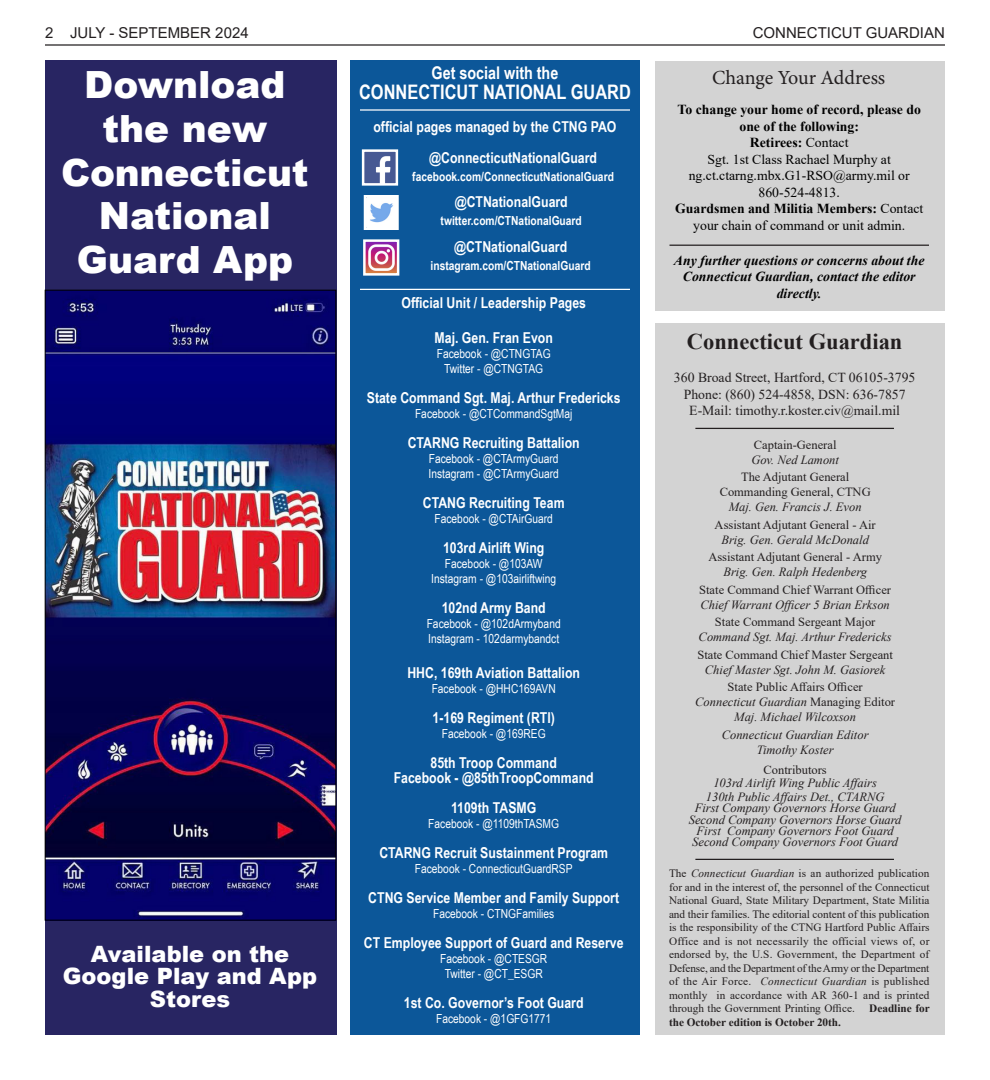
<style>
.page{position:relative;width:990px;height:1080px;background:#fff}
.page>*{position:absolute;margin:0;border:0;box-sizing:border-box;transform-origin:0 0}
.Normal_n{font:900 37.5px/43.8px "Arial";color:#fff;text-align:center}
.Normal_n-2{font:900 22.5px/22.5px "Arial";color:#fff;text-align:center}
.t1{font:700 22.5px "Times New Roman";color:#231f20}
.Normal_n-3{font:700 20px "Arial Narrow";color:#fff}
.t2{font:20px "Minion Pro";letter-spacing:-.005em;color:#231f20}
.Normal_n-4{font:700 17.5px "Arial Narrow";color:#fff}
.Normal_n-5{font:700 15px "Arial Narrow";color:#fff}
.t3{font:15px "Arial";color:#231f20}
.Normal_n-6{font:13.75px/16.5px "Times New Roman";color:#000;text-align:center}
.t4{font:13.75px "Times New Roman";color:#231f20}
.Normal_n-7{font:italic 700 13.75px/16.5px "Times New Roman";color:#000;text-align:center}
.Normal_n-8{font:700 13.75px/16.5px "Times New Roman";color:#000;text-align:center}
.t5{font:italic 12.5px "Times New Roman";color:#231f20}
.Normal_n-9{font:12.5px "Arial Narrow";color:#fff}
.t6{font:12.5px "Times New Roman";color:#231f20}
.Normal_n-10{font:700 12.5px "Arial Narrow";color:#fff}
.t7{font:11.25px/13.5px "Times New Roman";color:#231f20;text-align:justify}
.t8{font:700 11.25px "Times New Roman";color:#231f20}
.s1{font-weight:400}
.s2{font-weight:700}
.s3{font-style:normal}
.s4{font-style:italic}
</style>
<div class="page">
<hr style="left:45px;top:44px;width:900px;height:2px;background:#231f20">
<div style="left:655px;top:323px;width:290px;height:712px;background:#d3d3d3"></div>
<hr style="left:695px;top:428px;width:199px;height:1px;background:#231f20">
<div style="left:655px;top:61px;width:290px;height:250px;background:#d3d3d3"></div>
<hr style="left:669px;top:245px;width:260px;height:1px;background:#231f20">
<hr style="left:695px;top:859px;width:199px;height:1px;background:#231f20">
<div style="left:350px;top:60px;width:290px;height:975px;background:#0c5799"></div>
<hr style="left:360px;top:109px;width:270px;height:2px;background:#fff">
<img style="left:365px;top:152px;width:30px;height:31px">
<div style="left:362px;top:149px;width:36px;height:37px;border:2px solid #fff"></div>
<img style="left:367px;top:198px;width:29px;height:29px">
<div style="left:364px;top:195px;width:35px;height:35px;border:2px solid #fff"></div>
<img style="left:366px;top:242px;width:30px;height:31px">
<div style="left:363px;top:239px;width:36px;height:37px;border:2px solid #fff"></div>
<hr style="left:360px;top:289px;width:270px;height:1px;background:#fff">
<div style="left:45px;top:60px;width:291px;height:975px;background:#282562"></div>
<img style="left:47px;top:292px;width:287px;height:626px">
<div style="left:45px;top:290px;width:291px;height:630px;border:1px solid #000"></div>
<h3 class="t3" style="left:45px;top:22px;width:205px">2 JULY - SEPTEMBER 2024</h3>
<h3 class="t3" style="left:753px;top:22px;width:194px">CONNECTICUT GUARDIAN</h3>
<p class="Normal_n" style="left:61px;top:62px;width:249px">Download the new<br>Connecticut<br>National<br>Guard App</p>
<p class="Normal_n-2" style="left:63px;top:942px;width:256px">Available on the<br>Google Play and App<br>Stores</p>
<p class="Normal_n-4" style="left:432px;top:60px;width:128px">Get social with the</p>
<p class="t2" style="left:712px;top:65px;width:175px">Change Your Address</p>
<p class="Normal_n-3" style="left:359px;top:77px;width:273px">CONNECTICUT NATIONAL GUARD</p>
<p class="Normal_n-5" style="left:373px;top:116px;width:245px">official pages managed by the CTNG PAO</p>
<p class="Normal_n-5" style="left:429px;top:147px;width:169px">@ConnecticutNationalGuard</p>
<p class="Normal_n-10" style="left:412px;top:167px;width:203px">facebook.com/ConnecticutNationalGuard</p>
<p class="Normal_n-5" style="left:455px;top:191px;width:115px">@CTNationalGuard</p>
<p class="Normal_n-10" style="left:441px;top:211px;width:143px">twitter.com/CTNationalGuard</p>
<p class="Normal_n-5" style="left:454px;top:236px;width:115px">@CTNationalGuard</p>
<p class="Normal_n-10" style="left:431px;top:256px;width:162px">instagram.com/CTNationalGuard</p>
<p class="Normal_n-5" style="left:401px;top:292px;width:186px">Official Unit / Leadership Pages</p>
<p class="Normal_n-5" style="left:435px;top:327px;width:120px">Maj. Gen. Fran Evon</p>
<p class="Normal_n-9" style="left:437px;top:345px;width:115px">Facebook - @CTNGTAG</p>
<p class="Normal_n-9" style="left:444px;top:360px;width:101px">Twitter - @CTNGTAG</p>
<p class="Normal_n-5" style="left:367px;top:387px;width:255px">State Command Sgt. Maj. Arthur Fredericks</p>
<p class="Normal_n-9" style="left:415px;top:405px;width:159px">Facebook - @CTCommandSgtMaj</p>
<p class="Normal_n-5" style="left:408px;top:432px;width:173px">CTARNG Recruiting Battalion</p>
<p class="Normal_n-9" style="left:429px;top:450px;width:131px">Facebook - @CTArmyGuard</p>
<p class="Normal_n-9" style="left:429px;top:465px;width:132px">Instagram - @CTArmyGuard</p>
<p class="Normal_n-5" style="left:423px;top:492px;width:143px">CTANG Recruiting Team</p>
<p class="Normal_n-9" style="left:435px;top:510px;width:120px">Facebook - @CTAirGuard</p>
<p class="Normal_n-5" style="left:443px;top:537px;width:103px">103rd Airlift Wing</p>
<p class="Normal_n-9" style="left:445px;top:555px;width:99px">Facebook - @103AW</p>
<p class="Normal_n-9" style="left:431px;top:570px;width:126px">Instagram - @103airliftwing</p>
<p class="Normal_n-5" style="left:442px;top:597px;width:106px">102nd Army Band</p>
<p class="Normal_n-9" style="left:427px;top:615px;width:136px">Facebook - @102dArmyband</p>
<p class="Normal_n-9" style="left:428px;top:630px;width:133px">Instagram - 102darmybandct</p>
<p class="Normal_n-5" style="left:407px;top:662px;width:174px">HHC, 169th Aviation Battalion</p>
<p class="Normal_n-9" style="left:432px;top:680px;width:126px">Facebook - @HHC169AVN</p>
<p class="Normal_n-5" style="left:433px;top:707px;width:124px">1-169 Regiment (RTI)</p>
<p class="Normal_n-9" style="left:442px;top:725px;width:105px">Facebook - @169REG</p>
<p class="Normal_n-5" style="left:431px;top:752px;width:128px">85th Troop Command</p>
<p class="Normal_n-5" style="left:394px;top:767px;width:201px">Facebook - @85thTroopCommand</p>
<p class="Normal_n-5" style="left:451px;top:797px;width:87px">1109th TASMG</p>
<p class="Normal_n-9" style="left:428px;top:815px;width:132px">Facebook - @1109thTASMG</p>
<p class="Normal_n-5" style="left:379px;top:842px;width:230px">CTARNG Recruit Sustainment Program</p>
<p class="Normal_n-9" style="left:415px;top:860px;width:159px">Facebook - ConnecticutGuardRSP</p>
<p class="Normal_n-5" style="left:368px;top:887px;width:252px">CTNG Service Member and Family Support</p>
<p class="Normal_n-9" style="left:433px;top:905px;width:123px">Facebook - CTNGFamilies</p>
<p class="Normal_n-5" style="left:364px;top:932px;width:261px">CT Employee Support of Guard and Reserve</p>
<p class="Normal_n-9" style="left:440px;top:950px;width:109px">Facebook - @CTESGR</p>
<p class="Normal_n-9" style="left:445px;top:965px;width:100px">Twitter - @CT_ESGR</p>
<p class="Normal_n-5" style="left:404px;top:992px;width:181px">1st Co. Governor’s Foot Guard</p>
<p class="Normal_n-9" style="left:436px;top:1010px;width:117px">Facebook - @1GFG1771</p>
<p class="Normal_n-8" style="left:678px;top:101px;width:245px">To change your home of record, please do one of the following:</p>
<p class="Normal_n-8" style="left:750px;top:134px;width:100px">Retirees: <span class="s1">Contact</span></p>
<p class="Normal_n-6" style="left:708px;top:151px;width:185px">Sgt. 1st Class Rachael Murphy at</p>
<p class="Normal_n-6" style="left:689px;top:167px;width:223px">ng.ct.ctarng.mbx.G1-RSO@army.mil or</p>
<p class="Normal_n-6" style="left:759px;top:184px;width:83px">860-524-4813.</p>
<p class="Normal_n-6" style="left:675px;top:200px;width:250px"><span class="s2">Guardsmen and Militia Members:</span> Contact your chain of command or unit admin.</p>
<p class="Normal_n-7" style="left:674px;top:252px;width:252px">Any further questions or concerns about the<br>Connecticut Guardian, contact the editor directly.</p>
<p class="t1" style="left:687px;top:325px;width:217px">Connecticut Guardian</p>
<p class="t4" style="left:674px;top:368px;width:243px">360 Broad Street, Hartford, CT 06105-3795</p>
<p class="t4" style="left:684px;top:384px;width:223px">Phone: (860) 524-4858, DSN: 636-7857</p>
<p class="t4" style="left:689px;top:401px;width:212px">E-Mail: timothy.r.koster.civ@mail.mil</p>
<p class="t6" style="left:754px;top:436px;width:84px">Captain-General</p>
<p class="t5" style="left:751px;top:451px;width:89px">Gov. Ned Lamont</p>
<p class="t6" style="left:741px;top:468px;width:110px">The Adjutant General</p>
<p class="t6" style="left:720px;top:483px;width:153px">Commanding General, CTNG</p>
<p class="t5" style="left:729px;top:498px;width:134px">Maj. Gen. Francis J. Evon</p>
<p class="t6" style="left:715px;top:516px;width:163px">Assistant Adjutant General - Air</p>
<p class="t5" style="left:721px;top:531px;width:149px">Brig. Gen. Gerald McDonald</p>
<p class="t6" style="left:708px;top:548px;width:175px">Assistant Adjutant General - Army</p>
<p class="t5" style="left:723px;top:563px;width:145px">Brig. Gen. Ralph Hedenberg</p>
<p class="t6" style="left:699px;top:581px;width:193px">State Command Chief Warrant Officer</p>
<p class="t5" style="left:701px;top:596px;width:191px">Chief Warrant Officer 5 Brian Erkson</p>
<p class="t6" style="left:715px;top:613px;width:162px">State Command Sergeant Major</p>
<p class="t5" style="left:699px;top:628px;width:195px">Command Sgt. Maj. Arthur Fredericks</p>
<p class="t6" style="left:697px;top:646px;width:197px">State Command Chief Master Sergeant</p>
<p class="t5" style="left:705px;top:661px;width:182px">Chief Master Sgt. John M. Gasiorek</p>
<p class="t6" style="left:728px;top:678px;width:137px">State Public Affairs Officer</p>
<p class="t5" style="left:695px;top:693px;width:201px">Connecticut Guardian <span class="s3">Managing Editor</span></p>
<p class="t5" style="left:734px;top:708px;width:123px">Maj. Michael Wilcoxson</p>
<p class="t5" style="left:722px;top:726px;width:148px">Connecticut Guardian Editor</p>
<p class="t5" style="left:757px;top:741px;width:78px">Timothy Koster</p>
<p class="t6" style="left:764px;top:761px;width:65px">Contributors</p>
<p class="t5" style="left:713px;top:775px;width:165px">103rd Airlift Wing Public Affairs</p>
<p class="t5" style="left:706px;top:788px;width:180px">130th Public Affairs Det., CTARNG</p>
<p class="t5" style="left:695px;top:800px;width:202px">First Company Governors Horse Guard</p>
<p class="t5" style="left:689px;top:811px;width:214px">Second Company Governors Horse Guard</p>
<p class="t5" style="left:697px;top:822px;width:199px">First Company Governors Foot Guard</p>
<p class="t5" style="left:692px;top:833px;width:207px">Second Company Governors Foot Guard</p>
<p class="t7" style="left:669px;top:866px;width:262px">The <span class="s4">Connecticut Guardian</span> is an authorized publication for and in the interest of, the personnel of the Connecticut National Guard, State Military Department, State Militia and their families. The editorial content of this publication is the responsibility of the CTNG Hartford Public Affairs Office and is not necessarily the official views of, or endorsed by, the U.S. Government, the Department of Defense, and the Department of the Army or the Department of the Air Force. <span class="s4">Connecticut Guardian</span> is published monthly in accordance with AR 360-1 and is printed through the Government Printing Office.</p>
<p class="t8" style="left:869px;top:1000px;width:62px">Deadline for</p>
<p class="t8" style="left:669px;top:1014px;width:174px">the October edition is October 20th.</p>
</div>
